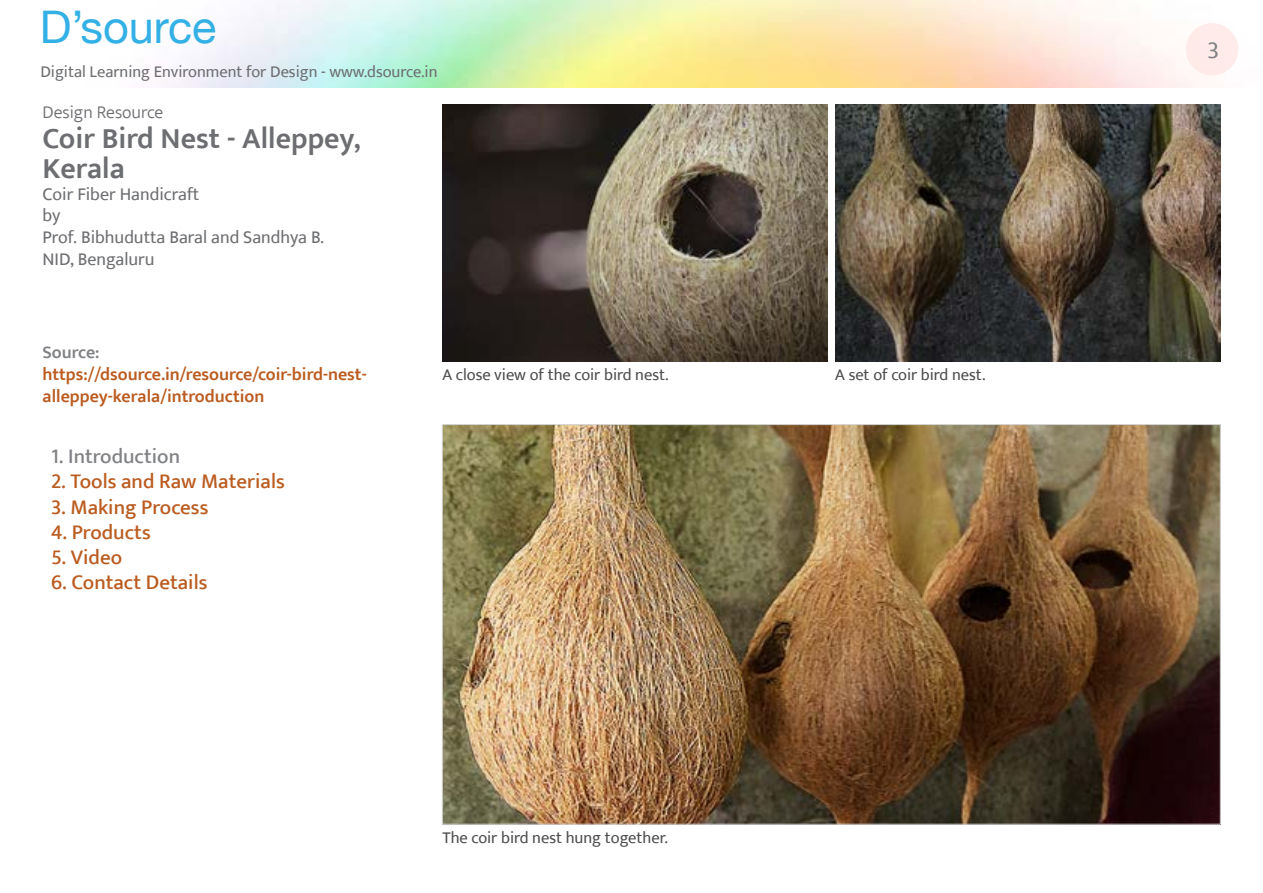
<style>
.page{position:relative;width:1263px;height:893px;background:#fff}
.page>*{position:absolute;margin:0;border:0;box-sizing:border-box;transform-origin:0 0}
.t1{font:45px "Helvetica Neue";color:#33b0e5}
.t2{font:600 30px/30px "Ek Mukta";color:#6d6e71}
.t3{font:24px "Ek Mukta";color:#808285}
.t4{font:500 21px "Ek Mukta";color:#bb5c20}
.t5{font:500 21px "Ek Mukta";color:#808285}
.t6{font:600 18px/21.6px "Ek Mukta";color:#bb5c20}
.t7{font:18px/21.6px "Ek Mukta";color:#6d6e71}
.t8{font:300 18px "Ek Mukta";color:#6d6e71}
.t9{font:600 18px "Ek Mukta";color:#808285}
.t10{font:16.5px "Ek Mukta";color:#4d4d4f}
.t11{font:16.5px "Ek Mukta";color:#6d6e71}
</style>
<div class="page">
<div style="left:1186px;top:23px;width:52px;height:52px;background:#feebea;border-radius:50%"></div>
<img style="left:444px;top:426px;width:774px;height:396px">
<img style="left:442px;top:105px;width:385px;height:257px">
<img style="left:835px;top:105px;width:385px;height:257px">
<h1 class="t1" style="left:40px;top:0;width:178px">D’source</h1>
<p class="t11" style="left:40px;top:62px;width:399px">Digital Learning Environment for Design - www.dsource.in</p>
<p class="t8" style="left:43px;top:101px;width:122px">Design Resource</p>
<h2 class="t2" style="left:43px;top:123px;width:320px">Coir Bird Nest - Alleppey,<br>Kerala</h2>
<p class="t7" style="left:43px;top:183px;width:283px">Coir Fiber Handicraft<br>by<br>Prof. Bibhudutta Baral and Sandhya B.<br>NID, Bengaluru</p>
<p class="t9" style="left:43px;top:342px;width:59px">Source:</p>
<p class="t6" style="left:43px;top:363px;width:326px">https://dsource.in/resource/coir-bird-nest&shy;alleppey-kerala/introduction</p>
<p class="t5" style="left:51px;top:444px;width:131px">1. Introduction</p>
<p class="t4" style="left:51px;top:469px;width:235px">2. Tools and Raw Materials</p>
<p class="t4" style="left:51px;top:494px;width:159px">3. Making Process</p>
<p class="t4" style="left:51px;top:519px;width:101px">4. Products</p>
<p class="t4" style="left:51px;top:544px;width:73px">5. Video</p>
<p class="t4" style="left:51px;top:570px;width:158px">6. Contact Details</p>
<p class="t10" style="left:442px;top:365px;width:228px">A close view of the coir bird nest.</p>
<p class="t10" style="left:835px;top:365px;width:152px">A set of coir bird nest.</p>
<p class="t10" style="left:442px;top:828px;width:227px">The coir bird nest hung together.</p>
<h3 class="t3" style="left:1207px;top:35px;width:13px">3</h3>
</div>
